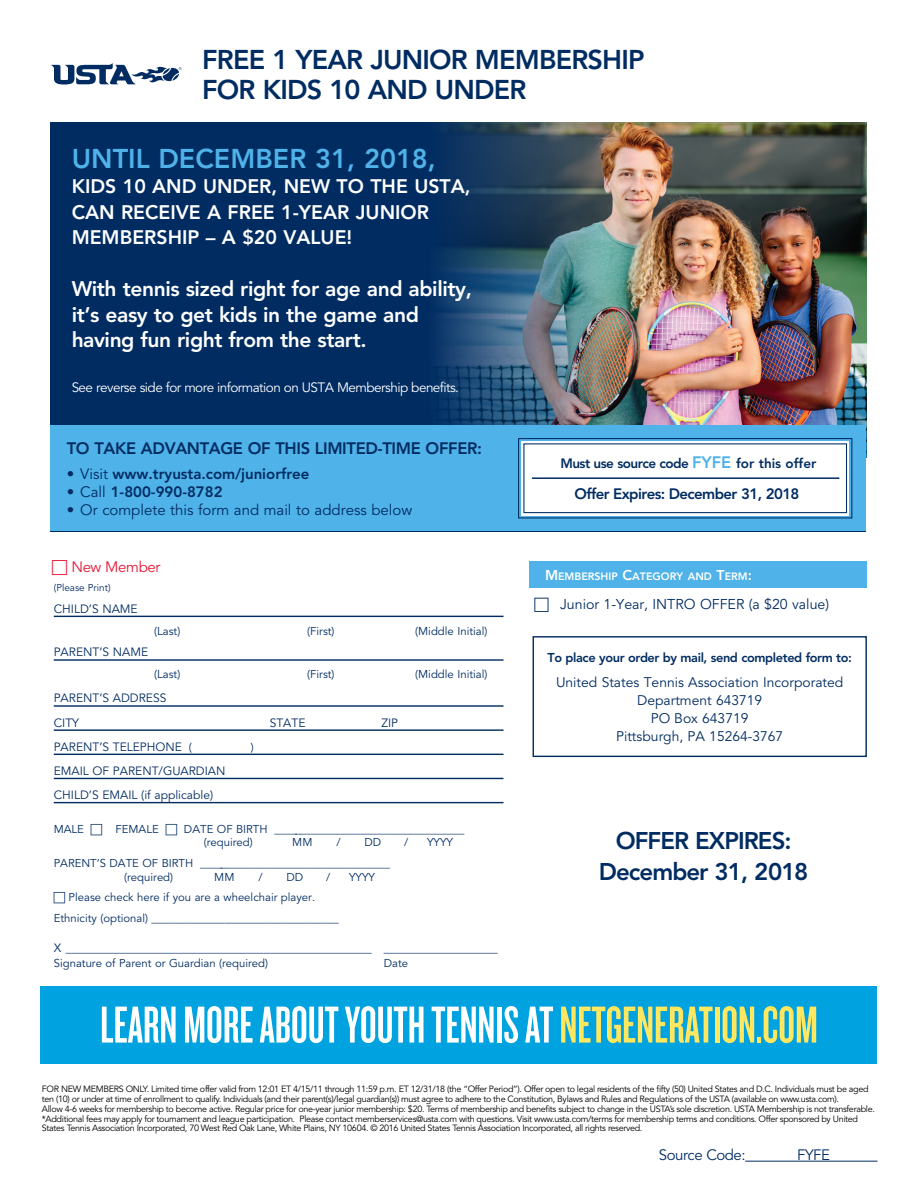
<style>
.page{position:relative;width:918px;height:1188px;background:#fff}
.page>*{position:absolute;margin:0;border:0;box-sizing:border-box;transform-origin:0 0}
.t1{font:54px "Knockout HTF47 Bantamweight";color:#fff}
.t2{font:800 27px/30px "Avenir";letter-spacing:-.03em;color:#002c62}
.t3{font:800 27px "Avenir";color:#4fb2e8}
.t4{font:800 24px/31.5px "Avenir";letter-spacing:-.04em;color:#002c62;text-align:center}
.t5{font:800 21px/25.5px "Avenir";letter-spacing:-.02em;color:#fff}
.t6{font:800 19.5px/25.5px "Avenir";color:#fff}
.t7{font:800 16.5px "Avenir";letter-spacing:-.02em;color:#002c62}
.t8{font:800 15px "Avenir";color:#002c62}
.t9{font:15px "Avenir";color:#002c62}
.t10{font:800 15px "Avenir";letter-spacing:-.04em;color:#002c62}
.t11{font:15px "Avenir";letter-spacing:-.03em;color:#002c62}
.t12{font:15px "Avenir";letter-spacing:-.025em;color:#e51836}
.t13{font:14.1px "Avenir";color:#002c62}
.t14{font:13.8px/18px "Avenir";color:#002c62;text-align:center}
.t15{font:13.5px "Avenir";letter-spacing:-.04em;color:#fff}
.t16{font:800 13.5px "Avenir";letter-spacing:-.04em;color:#002c62}
.t17{font:800 12.75px "Avenir";letter-spacing:-.03em;color:#002c62}
.t18{font:12px "Avenir";color:#002c62}
.t19{font:11.4px/13.5px "Avenir";color:#002c62}
.t20{font:800 10.65px "Avenir";color:#fff}
.t21{font:9.9px "Avenir";color:#002c62}
.t22{font:9px/9.8px "Avenir";letter-spacing:-.035em;color:#000}
.s1{font-weight:400}
.s2{font-size:11.4px}
.s3{font-size:16.5px;color:#4fb2e8}
.s4{font-size:14.1px}
.s5{color:#ffe75f}
</style>
<div class="page">
<div style="left:51px;top:122px;width:815px;height:409px;background:#002c62"></div>
<img style="left:427px;top:122px;width:439px;height:304px">
<div style="left:530px;top:561px;width:337px;height:27px;background:#4fb2e8"></div>
<svg style="left:51px;top:63px;width:131px;height:22px"></svg>
<hr style="left:54px;top:616px;width:450px;height:1px;background:#002c62">
<hr style="left:54px;top:659px;width:450px;height:2px;background:#002c62">
<hr style="left:54px;top:705px;width:450px;height:2px;background:#002c62">
<hr style="left:54px;top:729px;width:450px;height:2px;background:#002c62">
<hr style="left:54px;top:754px;width:450px;height:1px;background:#002c62">
<hr style="left:54px;top:778px;width:450px;height:1px;background:#002c62">
<hr style="left:54px;top:802px;width:450px;height:1px;background:#002c62">
<div style="left:533px;top:636px;width:334px;height:121px;border:1px solid #002c62"></div>
<div style="left:40px;top:987px;width:838px;height:77px;background:#00a2df"></div>
<hr style="left:745px;top:1161px;width:133px;height:1px;background:#002c62">
<div style="left:51px;top:426px;width:815px;height:105px;background:#4fb2e8"></div>
<svg style="left:518px;top:438px;width:335px;height:81px;background:#e9f1f7"></svg>
<div style="left:523px;top:443px;width:324px;height:70px;border:1px solid #002c62"></div>
<hr style="left:532px;top:477px;width:307px;height:2px;background:#002c62">
<p class="t2" style="left:202px;top:45px;width:444px">FREE 1 YEAR JUNIOR MEMBERSHIP<br>FOR KIDS 10 AND UNDER</p>
<p class="t3" style="left:72px;top:142px;width:366px">UNTIL DECEMBER 31, 2018,</p>
<p class="t6" style="left:72px;top:174px;width:400px">KIDS 10 AND UNDER, NEW TO THE USTA,<br>CAN RECEIVE A FREE 1-YEAR JUNIOR<br>MEMBERSHIP – A $20 VALUE!</p>
<p class="t5" style="left:72px;top:276px;width:402px">With tennis sized right for age and ability, it’s easy to get kids in the game and having fun right from the start.</p>
<p class="t15" style="left:72px;top:380px;width:389px">See reverse side for more information on USTA Membership benefits.</p>
<p class="t7" style="left:67px;top:439px;width:417px">TO TAKE ADVANTAGE OF THIS LIMITED-TIME OFFER:</p>
<p class="t8" style="left:67px;top:465px;width:244px"><span class="s1">• Visit</span> www.tryusta.com/juniorfree</p>
<p class="t8" style="left:67px;top:483px;width:157px"><span class="s1">• Call</span> 1-800-990-8782</p>
<p class="t9" style="left:67px;top:501px;width:347px">• Or complete this form and mail to address below</p>
<p class="t12" style="left:71px;top:558px;width:91px">New Member</p>
<p class="t21" style="left:54px;top:582px;width:58px">(Please Print)</p>
<p class="t18" style="left:54px;top:602px;width:85px">CHILD’S NAME</p>
<p class="t19" style="left:154px;top:624px;width:28px">(Last)</p>
<p class="t19" style="left:307px;top:624px;width:29px">(First)</p>
<p class="t19" style="left:415px;top:624px;width:74px">(Middle Initial)</p>
<p class="t18" style="left:54px;top:645px;width:96px">PARENT’S NAME</p>
<p class="t19" style="left:154px;top:668px;width:28px">(Last)</p>
<p class="t19" style="left:307px;top:668px;width:29px">(First)</p>
<p class="t19" style="left:415px;top:668px;width:74px">(Middle Initial)</p>
<p class="t18" style="left:54px;top:691px;width:114px">PARENT’S ADDRESS</p>
<p class="t18" style="left:54px;top:716px;width:27px">CITY</p>
<p class="t18" style="left:270px;top:716px;width:37px">STATE</p>
<p class="t18" style="left:381px;top:716px;width:18px">ZIP</p>
<p class="t18" style="left:54px;top:740px;width:140px">PARENT’S TELEPHONE <span class="s2">(</span></p>
<p class="t19" style="left:251px;top:740px;width:4px">)</p>
<p class="t18" style="left:54px;top:764px;width:173px">EMAIL OF PARENT/GUARDIAN</p>
<p class="t18" style="left:54px;top:788px;width:161px">CHILD’S EMAIL (if applicable)</p>
<p class="t19" style="left:54px;top:822px;width:32px">MALE</p>
<p class="t19" style="left:115px;top:822px;width:45px">FEMALE</p>
<p class="t19" style="left:204px;top:822px;width:262px;text-indent:-20px">DATE OF BIRTH __________________________________ (required)</p>
<p class="t19" style="left:292px;top:836px;width:22px">MM</p>
<p class="t19" style="left:336px;top:836px;width:6px">/</p>
<p class="t19" style="left:364px;top:836px;width:18px">DD</p>
<p class="t19" style="left:404px;top:836px;width:6px">/</p>
<p class="t19" style="left:427px;top:836px;width:28px">YYYY</p>
<p class="t19" style="left:124px;top:857px;width:267px;text-indent:-71px">PARENT’S DATE OF BIRTH __________________________________ (required)</p>
<p class="t19" style="left:214px;top:871px;width:22px">MM</p>
<p class="t19" style="left:258px;top:871px;width:6px">/</p>
<p class="t19" style="left:286px;top:871px;width:18px">DD</p>
<p class="t19" style="left:326px;top:871px;width:6px">/</p>
<p class="t19" style="left:349px;top:871px;width:28px">YYYY</p>
<p class="t19" style="left:69px;top:890px;width:248px">Please check here if you are a wheelchair player.</p>
<p class="t19" style="left:54px;top:912px;width:286px">Ethnicity (optional) _________________________________</p>
<p class="t18" style="left:54px;top:941px;width:446px">X ___________________________________________________ ___________________</p>
<p class="t19" style="left:54px;top:956px;width:216px">Signature of Parent or Guardian (required)</p>
<p class="t19" style="left:384px;top:956px;width:26px">Date</p>
<p class="t16" style="left:560px;top:455px;width:257px">Must use source code <span class="s3">FYFE</span> for this offer</p>
<p class="t10" style="left:574px;top:485px;width:227px">Offer Expires: December 31, 2018</p>
<p class="t20" style="left:545px;top:570px;width:208px"><span class="s4">M</span>EM BERSHIP <span class="s4">C</span>ATEGORY AND <span class="s4">T</span>ERM <span class="s4">:</span></p>
<p class="t13" style="left:560px;top:596px;width:271px">Junior 1-Year, INTRO OFFER (a $20 value)</p>
<p class="t17" style="left:547px;top:650px;width:306px">To place your order by mail, send completed form to:</p>
<p class="t14" style="left:556px;top:673px;width:289px">United States Tennis Association Incorporated<br>Department 643719</p>
<p class="t14" style="left:651px;top:709px;width:99px">PO Box 643719</p>
<p class="t14" style="left:616px;top:727px;width:169px">Pittsburgh, PA 15264-3767</p>
<p class="t4" style="left:599px;top:825px;width:211px">OFFER EXPIRES:<br>December 31, 2018</p>
<p class="t1" style="left:100px;top:998px;width:719px">LEARN MORE ABOUT YOUTH TENNIS AT <span class="s5">NETGENERATION.COM</span></p>
<p class="t22" style="left:42px;top:1085px;width:835px">FOR NEW MEMBERS ONLY. Limited time offer valid from 12:01 ET 4/15/11 through 11:59 p.m. ET 12/31/18 (the “Offer Period”). Offer open to legal residents of the fifty (50) United States and D.C. Individuals must be aged ten (10) or under at time of enrollment to qualify. Individuals (and their parent(s)/legal guardian(s)) must agree to adhere to the Constitution, Bylaws and Rules and Regulations of the USTA (available on www.usta.com).<br>Allow 4-6 weeks for membership to become active. Regular price for one-year junior membership: $20. Terms of membership and benefits subject to change in the USTA’s sole discretion. USTA Membership is not transferable. *Additional fees may apply for tournament and league participation. Please contact memberservices@usta.com with questions. Visit www.usta.com/terms for membership terms and conditions. Offer sponsored by United States Tennis Association Incorporated, 70 West Red Oak Lane, White Plains, NY 10604. © 2016 United States Tennis Association Incorporated, all rights reserved.</p>
<p class="t11" style="left:659px;top:1146px;width:88px">Source Code:</p>
<p class="t9" style="left:797px;top:1146px;width:34px">FYFE</p>
</div>
